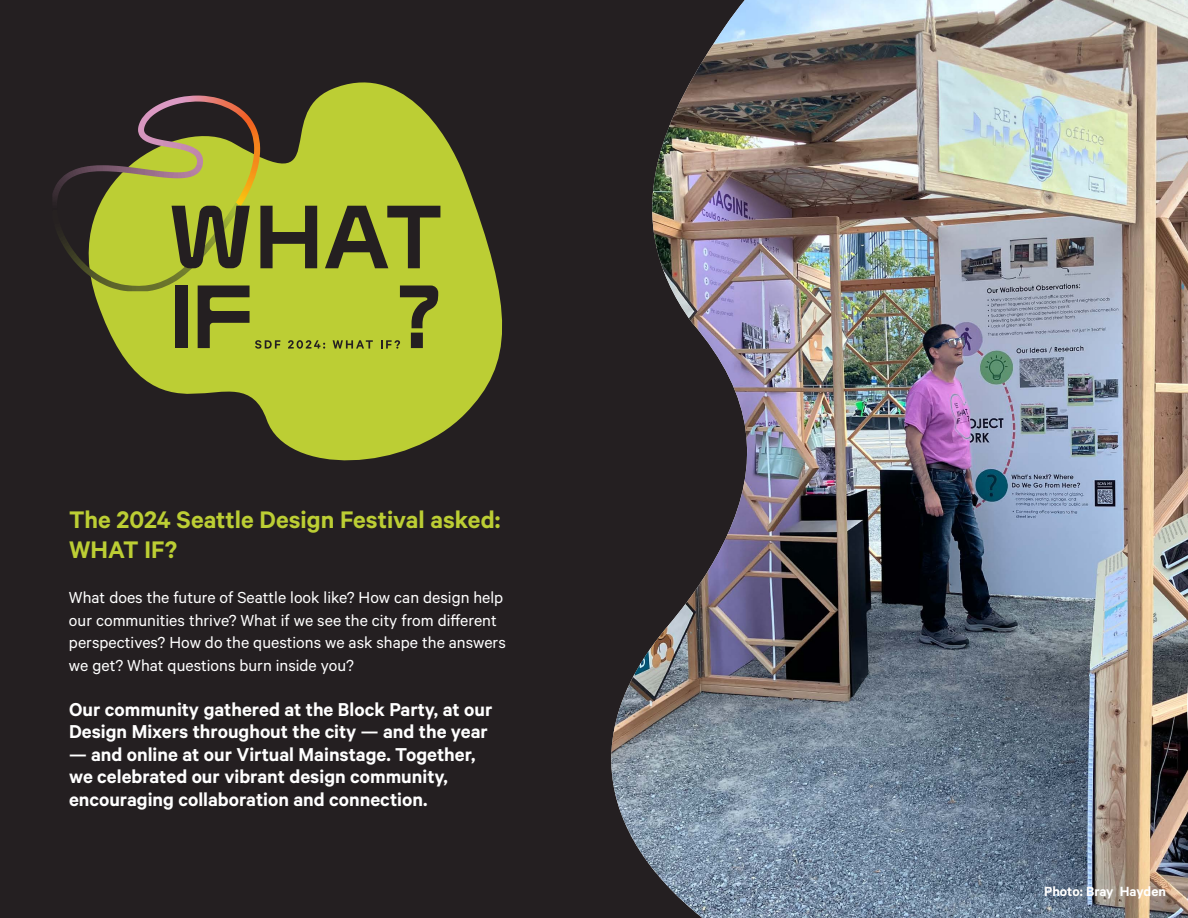
<style>
.page{position:relative;width:1188px;height:918px;background:#fff}
.page>*{position:absolute;margin:0;border:0;box-sizing:border-box;transform-origin:0 0}
.t1{font:600 27px/30px "Calibre";color:#bcce34}
.t2{font:600 21px/22.5px "Calibre";color:#fff}
.t3{font:18px/22.5px "Calibre";color:#fff}
.t4{font:600 15px "Calibre";color:#fff}
</style>
<div class="page">
<div style="left:0;top:0;width:829px;height:918px;background:#241f21"></div>
<img style="left:611px;top:0;width:577px;height:918px">
<svg style="left:118px;top:82px;width:384px;height:379px;fill:#bcce34"></svg>
<svg style="left:52px;top:96px;width:388px;height:253px"></svg>
<p class="t1" style="left:69px;top:504px;width:433px">The 2024 Seattle Design Festival asked:<br>WHAT IF?</p>
<p class="t3" style="left:69px;top:586px;width:438px">What does the future of Seattle look like? How can design help our communities thrive? What if we see the city from different perspectives? How do the questions we ask shape the answers we get? What questions burn inside you?</p>
<p class="t2" style="left:69px;top:698px;width:425px">Our community gathered at the Block Party, at our<br>Design Mixers throughout the city — and the year</p>
<p class="t2" style="left:69px;top:743px;width:408px">— and online at our Virtual Mainstage. Together, we celebrated our vibrant design community, encouraging collaboration and connection.</p>
<p class="t4" style="left:1044px;top:883px;width:123px">Photo: Bray Hayden</p>
</div>
